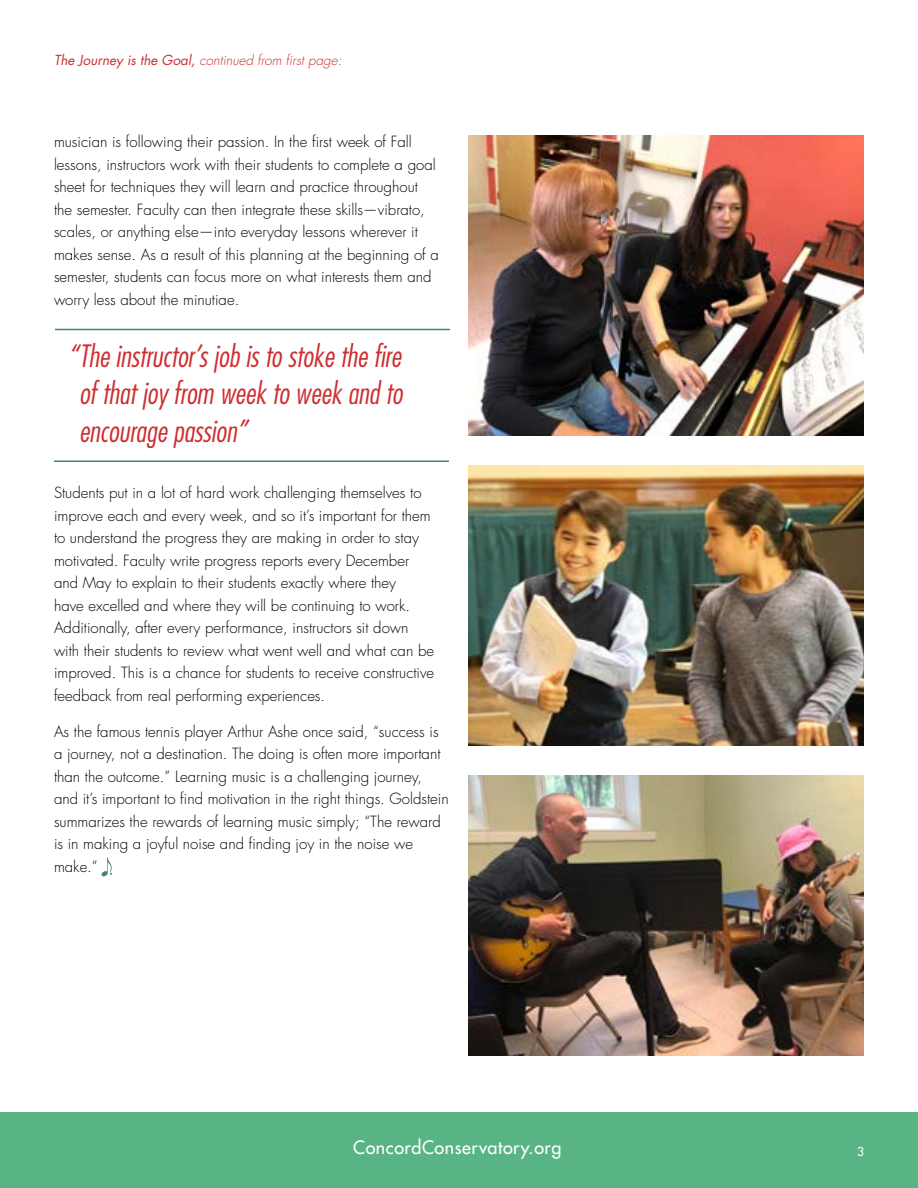
<style>
.page{position:relative;width:918px;height:1188px;background:#fff}
.page>*{position:absolute;margin:0;border:0;box-sizing:border-box;transform-origin:0 0}
.t1{font:italic 300 condensed 30px/37.5px "Futura Std";color:#ce2d30;text-align:justify}
.t2{font:500 18px "Futura Std";letter-spacing:.03em;color:#fff}
.t3{font:300 15px/22.5px "Futura Std";color:#000}
.t4{font:italic 300 13.5px "Futura Std";color:#ce2d30}
.t5{font:500 12px "Futura Std";color:#fff}
.s1{font-weight:400}
</style>
<div class="page">
<div style="left:0;top:1112px;width:918px;height:76px;background:#59b485"></div>
<hr style="left:55px;top:329px;width:395px;height:1px;background:#3b876f">
<hr style="left:54px;top:460px;width:395px;height:2px;background:#3b876f">
<img style="left:468px;top:135px;width:396px;height:300px">
<img style="left:469px;top:776px;width:395px;height:280px">
<img style="left:469px;top:466px;width:395px;height:280px">
<svg style="left:102px;top:857px;width:10px;height:19px"></svg>
<p class="t4" style="left:54px;top:52px;width:289px"><span class="s1">The Journey is the Goal,</span> continued from first page:</p>
<p class="t3" style="left:54px;top:131px;width:386px">musician is following their passion. In the first week of Fall lessons, instructors work with their students to complete a goal sheet for techniques they will learn and practice throughout the semester. Faculty can then integrate these skills—vibrato, scales, or anything else—into everyday lessons wherever it makes sense. As a result of this planning at the beginning of a semester, students can focus more on what interests them and worry less about the minutiae.</p>
<h1 class="t1" style="left:79px;top:338px;width:325px;text-indent:-11px">“The instructor’s job is to stoke the fire of that joy from week to week and to encourage passion”</h1>
<p class="t3" style="left:54px;top:482px;width:382px">Students put in a lot of hard work challenging themselves to improve each and every week, and so it’s important for them to understand the progress they are making in order to stay motivated. Faculty write progress reports every December and May to explain to their students exactly where they<br>have excelled and where they will be continuing to work.<br>Additionally, after every performance, instructors sit down with their students to review what went well and what can be improved. This is a chance for students to receive constructive feedback from real performing experiences.</p>
<p class="t3" style="left:54px;top:721px;width:396px">As the famous tennis player Arthur Ashe once said, “success is a journey, not a destination. The doing is often more important than the outcome.” Learning music is a challenging journey, and it’s important to find motivation in the right things. Goldstein summarizes the rewards of learning music simply; “The reward is in making a joyful noise and finding joy in the noise we make.”</p>
<p class="t2" style="left:353px;top:1136px;width:210px">ConcordConservatory.org</p>
<p class="t5" style="left:857px;top:1144px;width:8px">3</p>
</div>
